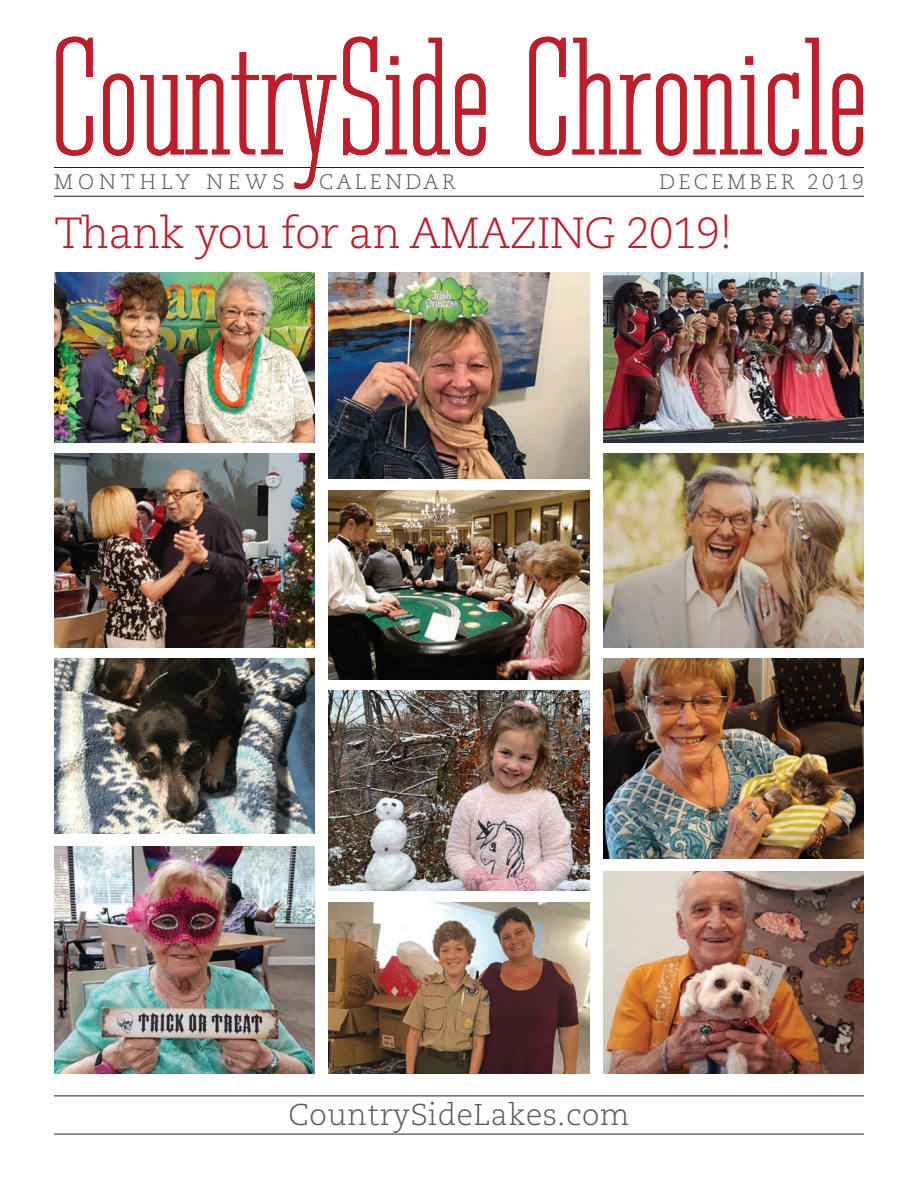
<style>
.page{position:relative;width:918px;height:1188px;background:#fff}
.page>*{position:absolute;margin:0;border:0;box-sizing:border-box;transform-origin:0 0}
.t1{font:161.55px "Cg Tower Cd";color:#be1d2c}
.t2{font:300 43.5px "Caecilia";letter-spacing:-.02em;color:#be1d2c}
.t3{font:300 30px "Caecilia";letter-spacing:.02em;color:#57585a}
.t4{font:300 21px "Caecilia";letter-spacing:.16em;color:#57585a}
.t5{font:300 21px "Caecilia";letter-spacing:.24em;color:#57585a}
</style>
<div class="page">
<hr style="left:54px;top:1096px;width:810px;height:1px;background:#231f20">
<hr style="left:54px;top:1134px;width:810px;height:1px;background:#231f20">
<hr style="left:54px;top:167px;width:810px;height:1px;background:#231f20">
<hr style="left:54px;top:196px;width:810px;height:1px;background:#231f20">
<img style="left:54px;top:454px;width:260px;height:194px">
<img style="left:54px;top:659px;width:260px;height:175px">
<img style="left:604px;top:659px;width:260px;height:199px">
<img style="left:604px;top:871px;width:260px;height:202px">
<img style="left:54px;top:272px;width:260px;height:171px">
<img style="left:54px;top:847px;width:260px;height:226px">
<img style="left:329px;top:272px;width:260px;height:206px">
<img style="left:329px;top:903px;width:260px;height:170px">
<img style="left:329px;top:490px;width:260px;height:189px">
<img style="left:329px;top:691px;width:260px;height:200px">
<img style="left:604px;top:272px;width:260px;height:171px">
<img style="left:604px;top:454px;width:260px;height:194px">
<p class="t1" style="left:50px;top:4px;width:820px">CountrySide Chronicle</p>
<p class="t5" style="left:54px;top:170px;width:232px">MONTHLY NEWS</p>
<p class="t4" style="left:319px;top:170px;width:138px">CALENDAR</p>
<p class="t4" style="left:659px;top:170px;width:206px">DECEMBER 2019</p>
<p class="t2" style="left:54px;top:209px;width:680px">Thank you for an AMAZING 2019!</p>
<p class="t3" style="left:288px;top:1098px;width:343px">CountrySideLakes.com</p>
</div>
